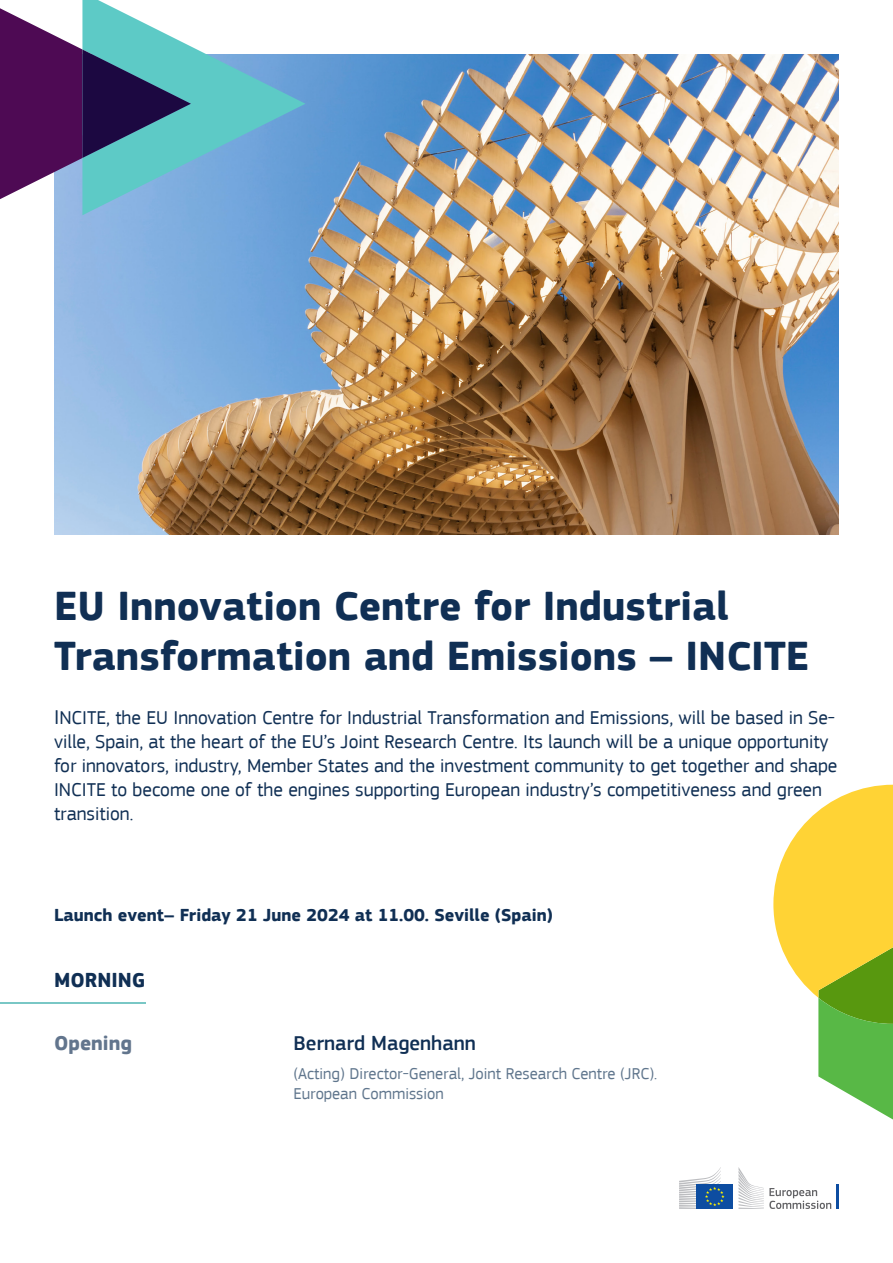
<style>
.page{position:relative;width:893px;height:1263px;background:#fff}
.page>*{position:absolute;margin:0;border:0;box-sizing:border-box;transform-origin:0 0}
.t1{font:700 42px/50.4px "EC Square Sans Pro";color:#102f54}
.t2{font:500 21px "EC Square Sans Pro";color:#102f54}
.t3{font:700 21px "EC Square Sans Pro";color:#62758d}
.t4{font:700 21px "EC Square Sans Pro";color:#102f54}
.t5{font:19.5px/24px "EC Square Sans Pro";color:#102f54}
.t6{font:700 18px "EC Square Sans Pro";color:#102f54}
.t7{font:16.5px/19.8px "EC Square Sans Pro";color:#60768d}
.s1{font-size:21px}
</style>
<div class="page">
<hr style="left:837px;top:1184px;width:2px;height:25px;background:#0d4da1">
<svg style="left:738px;top:1167px;width:93px;height:42px"></svg>
<div style="left:696px;top:1184px;width:37px;height:25px;background:#0d4da1"></div>
<svg style="left:679px;top:1167px;width:45px;height:42px"></svg>
<img style="left:54px;top:54px;width:785px;height:480px">
<svg style="left:82px;top:0;width:223px;height:215px"></svg>
<svg style="left:0;top:8px;width:191px;height:191px;background:#616d91"></svg>
<svg style="left:773px;top:785px;width:120px;height:334px"></svg>
<hr style="left:0;top:1002px;width:146px;height:2px;background:#79c7c5">
<p class="t1" style="left:54px;top:582px;width:757px">EU Innovation Centre for Industrial<br>Transformation and Emissions – INCITE</p>
<p class="t5" style="left:54px;top:705px;width:785px"><span class="s1">I</span>NCITE, the EU Innovation Centre for Industrial Transformation and Emissions, will be based in Se&shy;ville, Spain, at the heart of the EU’s Joint Research Centre. Its launch will be a unique opportunity for innovators, industry, Member States and the investment community to get together and shape INCITE to become one of the engines supporting European industry’s competitiveness and green transition.</p>
<p class="t6" style="left:54px;top:904px;width:500px">Launch event– Friday 21 June 2024 at 11.00. Seville (Spain)</p>
<p class="t4" style="left:54px;top:968px;width:93px">MORNING</p>
<p class="t3" style="left:54px;top:1030px;width:80px">Opening</p>
<p class="t2" style="left:293px;top:1030px;width:184px">Bernard Magenhann</p>
<p class="t7" style="left:293px;top:1064px;width:365px">(Acting) Director-General, Joint Research Centre (JRC).<br>European Commission</p>
</div>
